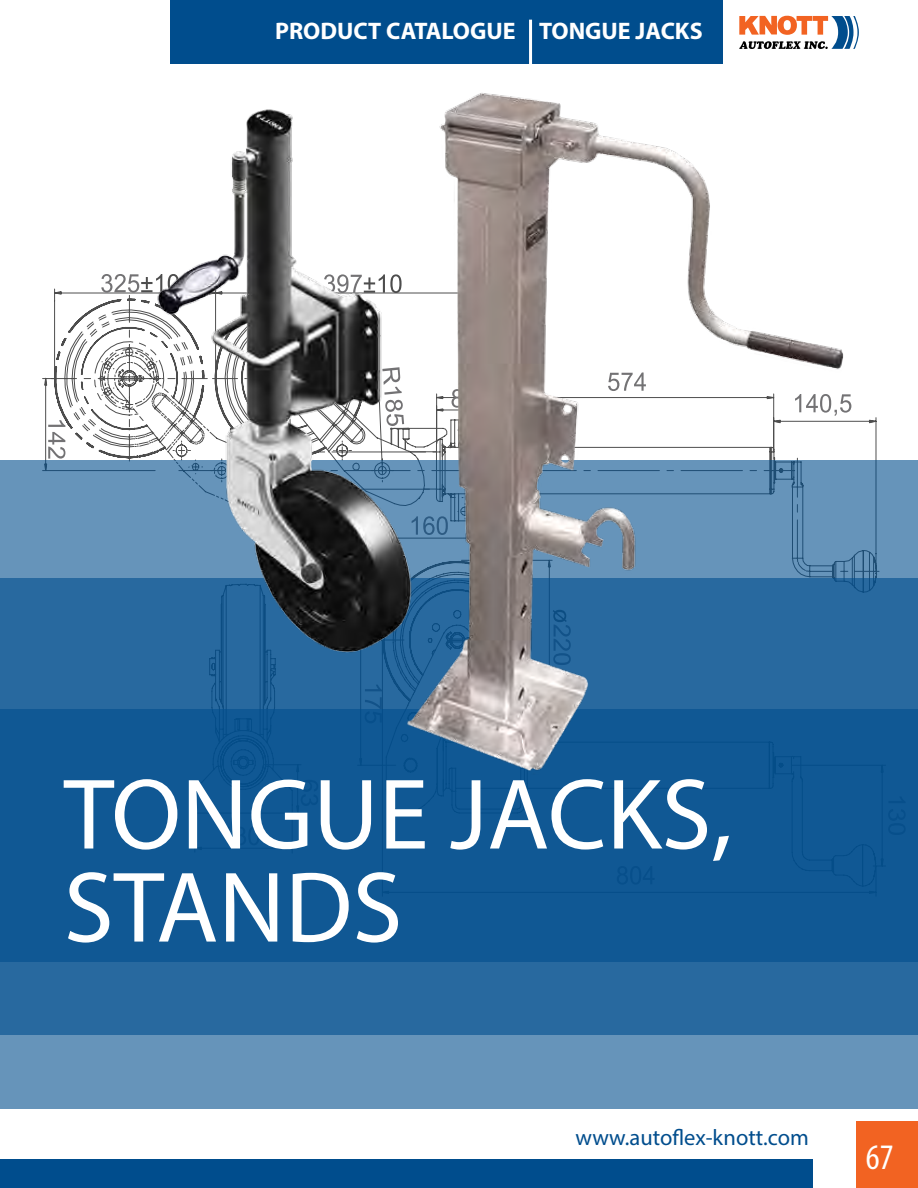
<style>
.page{position:relative;width:918px;height:1188px;background:#fff}
.page>*{position:absolute;margin:0;border:0;box-sizing:border-box;transform-origin:0 0}
.t1{font:101.25px/93px "Myriad Pro";color:#fff}
.t2{font:condensed 36px "Myriad Pro";color:#fff}
.t3{font:700 24px "Myriad Pro";color:#fff}
.t4{font:22.5px "Myriad Pro";color:#004d8d}
</style>
<div class="page">
<svg style="left:739px;top:16px;width:120px;height:33px"></svg>
<div style="left:170px;top:0;width:553px;height:64px;background:#004d8d"></div>
<div style="left:856px;top:1122px;width:62px;height:66px;background:#f26322"></div>
<div style="left:0;top:1159px;width:812px;height:29px;background:#004d8d"></div>
<svg style="left:45px;top:292px;width:832px;height:168px"></svg>
<svg style="left:48px;top:420px;width:17px;height:39px"></svg>
<svg style="left:101px;top:274px;width:39px;height:19px"></svg>
<hr style="left:529px;top:20px;width:3px;height:45px;background:#fff">
<div style="left:0;top:460px;width:918px;height:648px;background:#6694ba"></div>
<div style="left:0;top:578px;width:918px;height:456px;background:#28699f"></div>
<div style="left:0;top:709px;width:918px;height:253px;background:#105894"></div>
<img style="left:391px;top:93px;width:465px;height:701px">
<img style="left:140px;top:96px;width:289px;height:580px">
<p class="t3" style="left:275px;top:15px;width:429px">PRODUCT CATALOGUE TONGUE JACKS</p>
<h1 class="t1" style="left:64px;top:766px;width:670px">TONGUE JACKS,<br>STANDS</h1>
<p class="t4" style="left:576px;top:1123px;width:235px">www.autoflex-knott.com</p>
<h2 class="t2" style="left:866px;top:1136px;width:29px">67</h2>
</div>
